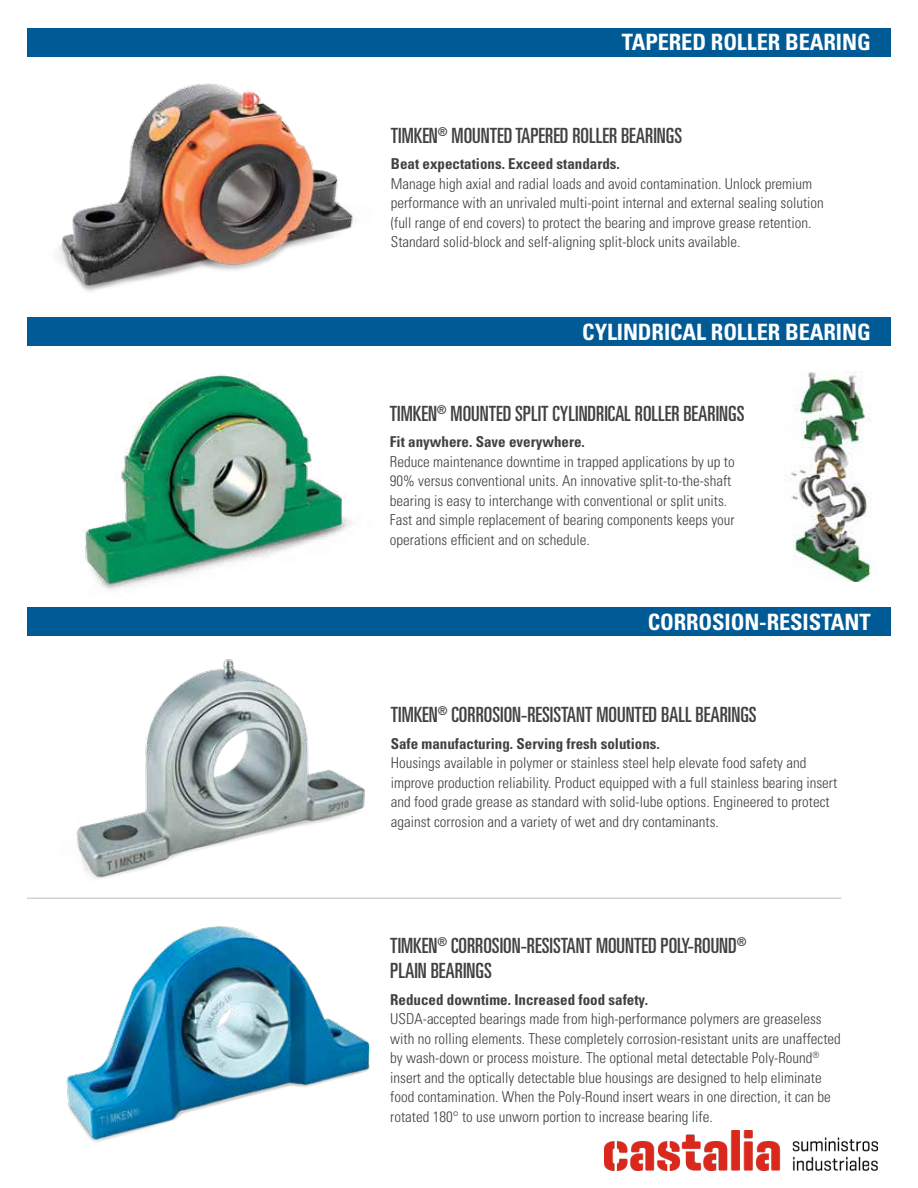
<style>
.page{position:relative;width:918px;height:1188px;background:#fff}
.page>*{position:absolute;margin:0;border:0;box-sizing:border-box;transform-origin:0 0}
.t1{font:700 condensed 22.5px "Univers LT Std";letter-spacing:-.005em;color:#fff}
.t2{font:ultra-condensed 21px/25.2px "Univers LT Std";color:#414042}
.t3{font:300 condensed 15px/19.5px "Univers LT Std";color:#414042}
.t4{font:700 condensed 15px "Univers LT Std";color:#414042}
</style>
<div class="page">
<img style="left:84px;top:373px;width:268px;height:218px">
<img style="left:66px;top:926px;width:304px;height:216px">
<img style="left:76px;top:659px;width:289px;height:220px">
<img style="left:57px;top:83px;width:296px;height:209px">
<img style="left:790px;top:372px;width:88px;height:210px">
<div style="left:27px;top:28px;width:864px;height:28px;background:#005a96"></div>
<div style="left:27px;top:318px;width:864px;height:28px;background:#005a96"></div>
<div style="left:27px;top:608px;width:864px;height:28px;background:#005a96"></div>
<hr style="left:27px;top:898px;width:814px;height:1px;background:#bcbec0">
<img style="left:604px;top:1131px;width:274px;height:40px">
<h1 class="t1" style="left:622px;top:28px;width:250px">TAPERED ROLLER BEARING</h1>
<h2 class="t2" style="left:391px;top:123px;width:293px">TIMKEN<sup>®</sup> MOUNTED TAPERED ROLLER BEARINGS</h2>
<p class="t4" style="left:391px;top:155px;width:231px">Beat expectations. Exceed standards.</p>
<p class="t3" style="left:391px;top:174px;width:435px">Manage high axial and radial loads and avoid contamination. Unlock premium performance with an unrivaled multi-point internal and external sealing solution (full range of end covers) to protect the bearing and improve grease retention.<br>Standard solid-block and self-aligning split-block units available.</p>
<h1 class="t1" style="left:582px;top:318px;width:290px">CYLINDRICAL ROLLER BEARING</h1>
<h2 class="t2" style="left:390px;top:401px;width:356px">TIMKEN<sup>®</sup> MOUNTED SPLIT CYLINDRICAL ROLLER BEARINGS</h2>
<p class="t4" style="left:390px;top:433px;width:196px">Fit anywhere. Save everywhere.</p>
<p class="t3" style="left:390px;top:452px;width:346px">Reduce maintenance downtime in trapped applications by up to 90% versus conventional units. An innovative split-to-the-shaft bearing is easy to interchange with conventional or split units.<br>Fast and simple replacement of bearing components keeps your operations efficient and on schedule.</p>
<h1 class="t1" style="left:648px;top:608px;width:224px">CORROSION-RESISTANT</h1>
<h2 class="t2" style="left:391px;top:702px;width:367px">TIMKEN<sup>®</sup> CORROSION-RESISTANT MOUNTED BALL BEARINGS</h2>
<p class="t4" style="left:391px;top:734px;width:271px">Safe manufacturing. Serving fresh solutions.</p>
<p class="t3" style="left:391px;top:753px;width:448px">Housings available in polymer or stainless steel help elevate food safety and improve production reliability. Product equipped with a full stainless bearing insert and food grade grease as standard with solid-lube options. Engineered to protect against corrosion and a variety of wet and dry contaminants.</p>
<h2 class="t2" style="left:390px;top:933px;width:358px">TIMKEN<sup>®</sup> CORROSION-RESISTANT MOUNTED POLY-ROUND<sup>®<br></sup>PLAIN BEARINGS</h2>
<p class="t4" style="left:390px;top:990px;width:259px">Reduced downtime. Increased food safety.</p>
<p class="t3" style="left:390px;top:1009px;width:452px">USDA-accepted bearings made from high-performance polymers are greaseless with no rolling elements. These completely corrosion-resistant units are unaffected by wash-down or process moisture. The optional metal detectable Poly-Round<sup>® </sup>insert and the optically detectable blue housings are designed to help eliminate food contamination. When the Poly-Round insert wears in one direction, it can be rotated 180° to use unworn portion to increase bearing life.</p>
</div>
